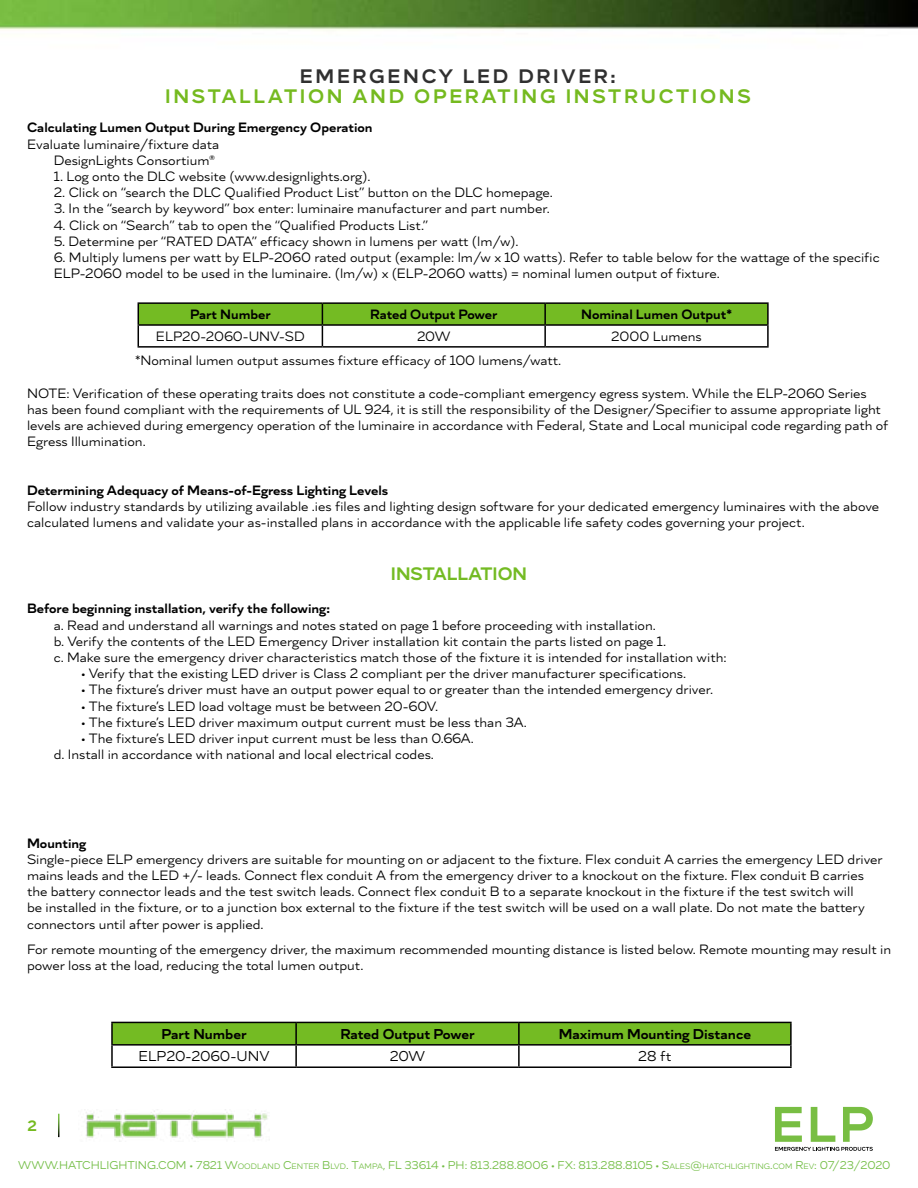
<style>
.page{position:relative;width:918px;height:1188px;background:#fff}
.page>*{position:absolute;margin:0;border:0;box-sizing:border-box;transform-origin:0 0}
.t1{font:700 19.5px "Skie Wide";letter-spacing:.14em;color:#75ba1f}
.t2{font:700 19.5px "Skie Wide";letter-spacing:.14em;color:#303030}
.t3{font:700 18px "Skie Wide";color:#74bb23}
.t4{font:700 15px "Skie Wide";color:#75ba1f}
.t5{font:700 14.25px "Skie Wide";color:#000}
.t6{font:14.25px "Skie Wide";color:#000}
.t7{font:13.5px/16.2px "Skie Wide";color:#000}
.t8{font:700 13.5px "Skie Wide";color:#000}
.t9{font:11.25px "Skie Wide";color:#72bd44}
.t10{font:7.8px "Skie Wide";color:#72bd44}
.s1{font-size:7.8px}
.s2{font-size:11.25px}
</style>
<div class="page">
<svg style="left:775px;top:1107px;width:98px;height:44px"></svg>
<img style="left:0;top:0;width:918px;height:31px">
<svg style="left:58px;top:1114px;width:1px;height:23px"></svg>
<img style="left:86px;top:1109px;width:182px;height:33px">
<div style="left:113px;top:1023px;width:677px;height:21px;background:#74bb23"></div>
<hr style="left:111px;top:1022px;width:185px;height:1px;background:#000">
<hr style="left:111px;top:1023px;width:2px;height:21px;background:#000">
<hr style="left:296px;top:1022px;width:223px;height:1px;background:#000">
<hr style="left:295px;top:1023px;width:2px;height:21px;background:#000">
<hr style="left:519px;top:1022px;width:273px;height:1px;background:#000">
<hr style="left:518px;top:1023px;width:2px;height:21px;background:#000">
<hr style="left:790px;top:1023px;width:2px;height:21px;background:#000">
<hr style="left:111px;top:1044px;width:185px;height:2px;background:#000">
<hr style="left:111px;top:1046px;width:2px;height:20px;background:#000">
<hr style="left:296px;top:1044px;width:223px;height:2px;background:#000">
<hr style="left:295px;top:1046px;width:2px;height:20px;background:#000">
<hr style="left:519px;top:1044px;width:273px;height:2px;background:#000">
<hr style="left:518px;top:1046px;width:2px;height:20px;background:#000">
<hr style="left:790px;top:1046px;width:2px;height:20px;background:#000">
<hr style="left:111px;top:1066px;width:185px;height:2px;background:#000">
<hr style="left:296px;top:1066px;width:223px;height:2px;background:#000">
<hr style="left:519px;top:1066px;width:273px;height:2px;background:#000">
<hr style="left:138px;top:302px;width:184px;height:2px;background:#000">
<hr style="left:322px;top:302px;width:223px;height:2px;background:#000">
<hr style="left:545px;top:302px;width:224px;height:2px;background:#000">
<hr style="left:767px;top:304px;width:2px;height:20px;background:#000">
<svg style="left:138px;top:303px;width:630px;height:43px"></svg>
<hr style="left:545px;top:324px;width:224px;height:2px;background:#000">
<hr style="left:544px;top:326px;width:2px;height:20px;background:#000">
<hr style="left:767px;top:326px;width:2px;height:20px;background:#000">
<hr style="left:138px;top:346px;width:184px;height:2px;background:#000">
<hr style="left:322px;top:346px;width:223px;height:2px;background:#000">
<hr style="left:545px;top:346px;width:224px;height:2px;background:#000">
<h1 class="t2" style="left:300px;top:65px;width:317px">EMERGENCY LED DRIVER:</h1>
<h1 class="t1" style="left:165px;top:85px;width:587px">INSTALLATION AND OPERATING INSTRUCTIONS</h1>
<p class="t8" style="left:27px;top:120px;width:347px">Calculating Lumen Output During Emergency Operation</p>
<p class="t7" style="left:54px;top:136px;width:167px;text-indent:-27px">Evaluate luminaire/fixture data<br>DesignLights Consortium®</p>
<p class="t7" style="left:54px;top:169px;width:318px">1. Log onto the DLC website (www.designlights.org).</p>
<p class="t7" style="left:54px;top:185px;width:501px">2. Click on “search the DLC Qualified Product List” button on the DLC homepage.</p>
<p class="t7" style="left:54px;top:201px;width:498px">3. In the “search by keyword” box enter: luminaire manufacturer and part number.</p>
<p class="t7" style="left:54px;top:217px;width:376px">4. Click on “Search” tab to open the “Qualified Products List.”</p>
<p class="t7" style="left:54px;top:234px;width:467px">5. Determine per “RATED DATA” efficacy shown in lumens per watt (lm/w).</p>
<p class="t7" style="left:54px;top:250px;width:828px">6. Multiply lumens per watt by ELP-2060 rated output (example: lm/w x 10 watts). Refer to table below for the wattage of the specific<br>ELP-2060 model to be used in the luminaire. (lm/w) x (ELP-2060 watts) = nominal lumen output of fixture.</p>
<p class="t8" style="left:190px;top:307px;width:82px">Part Number</p>
<p class="t8" style="left:370px;top:307px;width:129px">Rated Output Power</p>
<p class="t8" style="left:581px;top:307px;width:152px">Nominal Lumen Output*</p>
<p class="t7" style="left:156px;top:329px;width:150px">ELP20-2060-UNV-SD</p>
<p class="t7" style="left:417px;top:329px;width:35px">20W</p>
<p class="t7" style="left:611px;top:329px;width:92px">2000 Lumens</p>
<p class="t7" style="left:135px;top:353px;width:428px">*Nominal lumen output assumes fixture efficacy of 100 lumens/watt.</p>
<p class="t7" style="left:27px;top:385px;width:863px">NOTE: Verification of these operating traits does not constitute a code-compliant emergency egress system. While the ELP-2060 Series has been found compliant with the requirements of UL 924, it is still the responsibility of the Designer/Specifier to assume appropriate light levels are achieved during emergency operation of the luminaire in accordance with Federal, State and Local municipal code regarding path of Egress Illumination.</p>
<p class="t8" style="left:27px;top:483px;width:363px">Determining Adequacy of Means-of-Egress Lighting Levels</p>
<p class="t7" style="left:27px;top:499px;width:854px">Follow industry standards by utilizing available .ies files and lighting design software for your dedicated emergency luminaires with the above calculated lumens and validate your as-installed plans in accordance with the applicable life safety codes governing your project.</p>
<h2 class="t3" style="left:391px;top:564px;width:138px">INSTALLATION</h2>
<p class="t8" style="left:27px;top:601px;width:305px">Before beginning installation, verify the following:</p>
<p class="t7" style="left:54px;top:617px;width:674px">a. Read and understand all warnings and notes stated on page 1 before proceeding with installation.<br>b. Verify the contents of the LED Emergency Driver installation kit contain the parts listed on page 1.<br>c. Make sure the emergency driver characteristics match those of the fixture it is intended for installation with:</p>
<p class="t7" style="left:81px;top:666px;width:607px">• Verify that the existing LED driver is Class 2 compliant per the driver manufacturer specifications.</p>
<p class="t7" style="left:81px;top:682px;width:634px">• The fixture’s driver must have an output power equal to or greater than the intended emergency driver.</p>
<p class="t7" style="left:81px;top:698px;width:359px">• The fixture’s LED load voltage must be between 20-60V.</p>
<p class="t7" style="left:81px;top:715px;width:447px">• The fixture’s LED driver maximum output current must be less than 3A.</p>
<p class="t7" style="left:54px;top:731px;width:422px;text-indent:27px">• The fixture’s LED driver input current must be less than 0.66A. d. Install in accordance with national and local electrical codes.</p>
<p class="t8" style="left:27px;top:835px;width:61px">Mounting</p>
<p class="t7" style="left:27px;top:852px;width:857px">Single-piece ELP emergency drivers are suitable for mounting on or adjacent to the fixture. Flex conduit A carries the emergency LED driver mains leads and the LED +/- leads. Connect flex conduit A from the emergency driver to a knockout on the fixture. Flex conduit B carries the battery connector leads and the test switch leads. Connect flex conduit B to a separate knockout in the fixture if the test switch will<br>be installed in the fixture, or to a junction box external to the fixture if the test switch will be used on a wall plate. Do not mate the battery connectors until after power is applied.</p>
<p class="t7" style="left:27px;top:942px;width:866px">For remote mounting of the emergency driver, the maximum recommended mounting distance is listed below. Remote mounting may result in power loss at the load, reducing the total lumen output.</p>
<p class="t4" style="left:28px;top:1117px;width:11px">2</p>
<p class="t5" style="left:161px;top:1026px;width:87px">Part Number</p>
<p class="t5" style="left:340px;top:1026px;width:136px">Rated Output Power</p>
<p class="t5" style="left:559px;top:1026px;width:194px">Maximum Mounting Distance</p>
<p class="t6" style="left:139px;top:1048px;width:132px">ELP20-2060-UNV</p>
<p class="t6" style="left:390px;top:1048px;width:37px">20W</p>
<p class="t6" style="left:638px;top:1048px;width:35px">28 ft</p>
<p class="t9" style="left:18px;top:1158px;width:246px">WWW.HATCHLIGHTING.COM • 7821 W<span class="s1">OO DLAN</span></p>
<p class="t9" style="left:274px;top:1158px;width:435px"><span class="s1">D</span> C<span class="s1">ENTER</span> B<span class="s1">LVD</span>. T<span class="s1">AM PA</span>, FL 33614 • PH: 813.288.8006 • FX: 813.288.8105 • S<span class="s1">ALES</span>@<span class="s1">HATCHLIGHTING</span></p>
<p class="t10" style="left:770px;top:1161px;width:10px"><span class="s2">.</span>COM</p>
<p class="t9" style="left:795px;top:1158px;width:97px">R <span class="s1">EV</span>: 07/23/2020</p>
</div>
